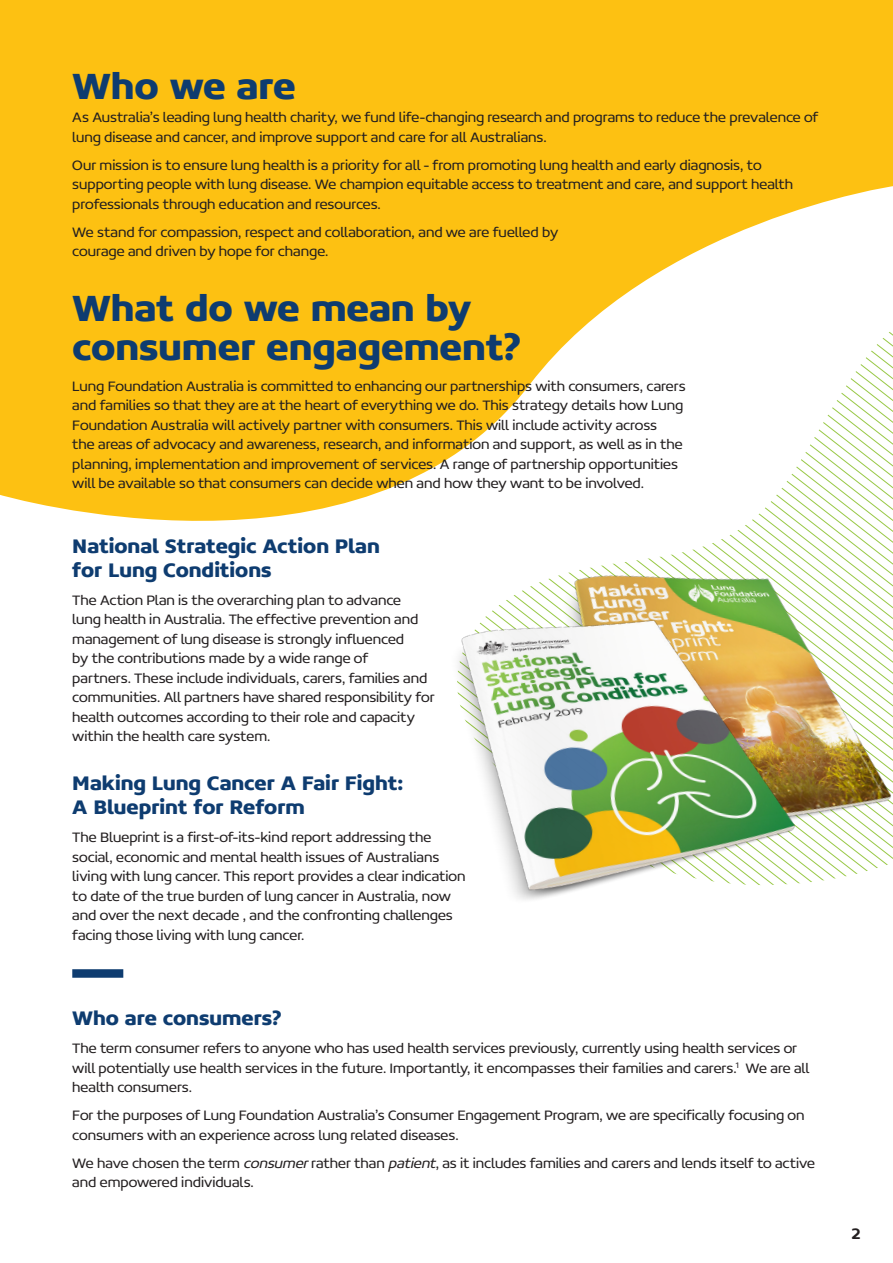
<style>
.page{position:relative;width:893px;height:1263px;background:#fff}
.page>*{position:absolute;margin:0;border:0;box-sizing:border-box;transform-origin:0 0}
.Headline{font:700 39px/39px "Concord W00";color:#0e3c70}
.Body{font:700 21px/24px "Concord W00";color:#0e3c70}
.t1{font:500 16.5px "Concord W00";color:#231f20}
.Body-2{font:300 15px/19.5px "Concord W00";color:#231f20}
.s1{font-style:italic}
</style>
<div class="page">
<svg style="left:0;top:0;width:893px;height:521px;background:#fdc626"></svg>
<svg style="left:417px;top:329px;width:476px;height:192px"></svg>
<img style="left:464px;top:463px;width:429px;height:405px">
<img style="left:457px;top:544px;width:418px;height:356px">
<div style="left:72px;top:969px;width:51px;height:9px;background:#0e3c70"></div>
<p class="Headline" style="left:72px;top:66px;width:225px">Who we are</p>
<p class="Body-2" style="left:72px;top:108px;width:747px">As Australia’s leading lung health charity, we fund life-changing research and programs to reduce the prevalence of lung disease and cancer, and improve support and care for all Australians.</p>
<p class="Body-2" style="left:72px;top:155px;width:722px">Our mission is to ensure lung health is a priority for all - from promoting lung health and early diagnosis, to supporting people with lung disease. We champion equitable access to treatment and care, and support health professionals through education and resources.</p>
<p class="Body-2" style="left:72px;top:222px;width:487px">We stand for compassion, respect and collaboration, and we are fuelled by courage and driven by hope for change.</p>
<p class="Headline" style="left:72px;top:288px;width:450px">What do we mean by consumer engagement?</p>
<p class="Body-2" style="left:72px;top:376px;width:615px">Lung Foundation Australia is committed to enhancing our partnerships with consumers, carers and families so that they are at the heart of everything we do. This strategy details how Lung Foundation Australia will actively partner with consumers. This will include activity across<br>the areas of advocacy and awareness, research, and information and support, as well as in the planning, implementation and improvement of services. A range of partnership opportunities will be available so that consumers can decide when and how they want to be involved.</p>
<p class="Body" style="left:72px;top:533px;width:309px">National Strategic Action Plan for Lung Conditions</p>
<p class="Body-2" style="left:72px;top:590px;width:364px">The Action Plan is the overarching plan to advance<br>lung health in Australia. The effective prevention and management of lung disease is strongly influenced<br>by the contributions made by a wide range of<br>partners. These include individuals, carers, families and communities. All partners have shared responsibility for health outcomes according to their role and capacity within the health care system.</p>
<p class="Body" style="left:72px;top:771px;width:333px">Making Lung Cancer A Fair Fight:<br>A Blueprint for Reform</p>
<p class="Body-2" style="left:72px;top:827px;width:395px">The Blueprint is a first-of-its-kind report addressing the social, economic and mental health issues of Australians living with lung cancer. This report provides a clear indication to date of the true burden of lung cancer in Australia, now and over the next decade , and the confronting challenges facing those living with lung cancer.</p>
<p class="Body" style="left:72px;top:1006px;width:211px">Who are consumers?</p>
<p class="Body-2" style="left:72px;top:1038px;width:739px">The term consumer refers to anyone who has used health services previously, currently using health services or will potentially use health services in the future. Importantly, it encompasses their families and carers.<sup>1</sup> We are all health consumers.</p>
<p class="Body-2" style="left:72px;top:1105px;width:734px">For the purposes of Lung Foundation Australia’s Consumer Engagement Program, we are specifically focusing on consumers with an experience across lung related diseases.</p>
<p class="Body-2" style="left:72px;top:1153px;width:744px">We have chosen the term <span class="s1">consumer</span>rather than <span class="s1">patient</span>, as it includes families and carers and lends itself to active and empowered individuals.</p>
<p class="t1" style="left:851px;top:1224px;width:11px">2</p>
</div>
